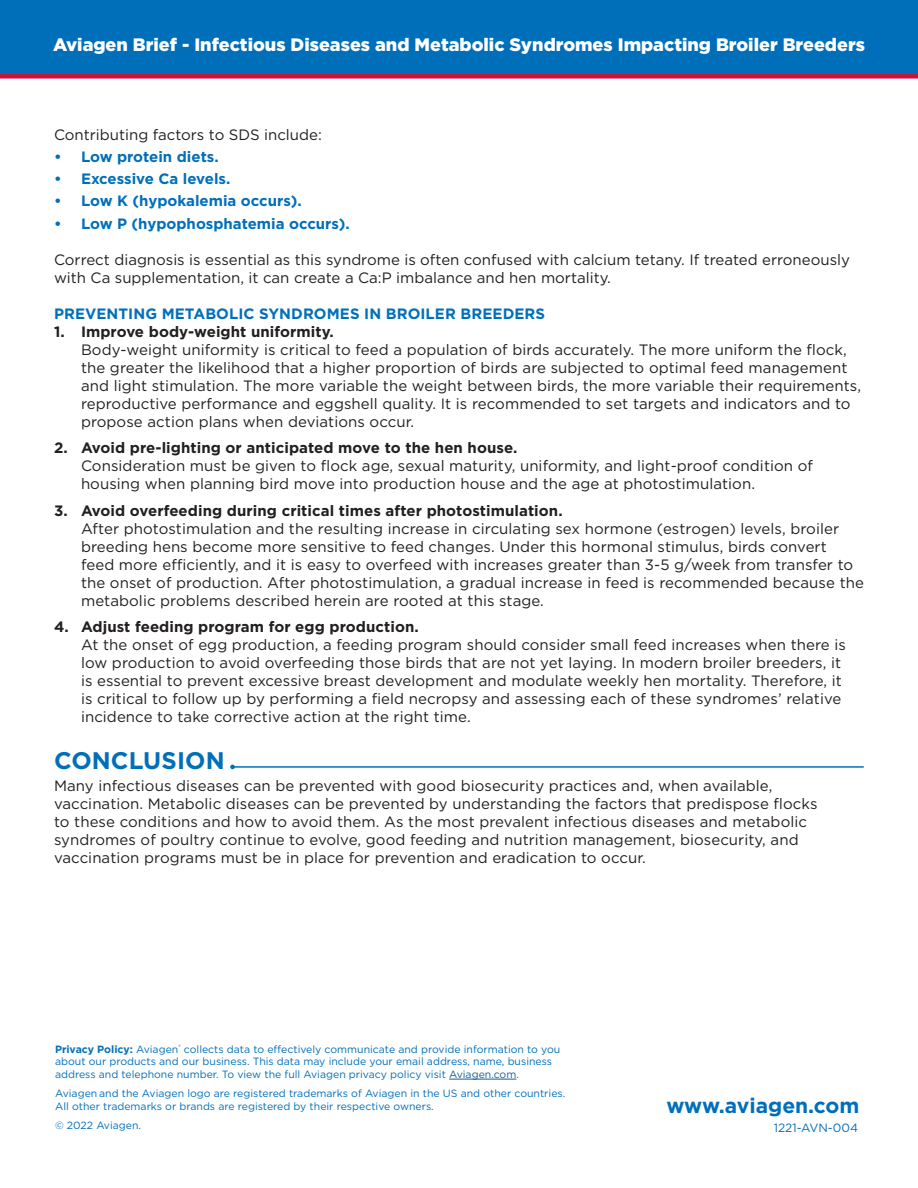
<style>
.page{position:relative;width:918px;height:1188px;background:#fff}
.page>*{position:absolute;margin:0;border:0;box-sizing:border-box;transform-origin:0 0}
.t1{font:700 24px "Gotham";letter-spacing:.005em;color:#006fba}
.t2{font:700 21px "Gotham";color:#006fba}
.t3{font:900 18px "Gotham";color:#fff}
.t4{font:15px/18px "Gotham";letter-spacing:.005em;color:#231f20}
.t5{font:700 15px "Gotham";letter-spacing:.005em;color:#231f20}
.t6{font:700 15px "Gotham";color:#006fba}
.t7{font:12px "Gotham";color:#006fba}
.t8{font:10.5px/12.6px "Gotham";color:#006fba}
.s1{font-weight:700}
.s2{color:#175d9e}
</style>
<div class="page">
<div style="left:0;top:0;width:918px;height:79px;background:#006fba"></div>
<hr style="left:449px;top:1079px;width:67px;height:1px;background:#175d9e">
<hr style="left:233px;top:766px;width:630px;height:2px;background:#006fba">
<svg style="left:230px;top:765px;width:5px;height:4px"></svg>
<p class="t3" style="left:53px;top:33px;width:813px">Aviagen Brief - Infectious Diseases and Metabolic Syndromes Impacting Broiler Breeders</p>
<p class="t4" style="left:54px;top:125px;width:269px">Contributing factors to SDS include:</p>
<p class="t6" style="left:54px;top:147px;width:166px">• Low protein diets.</p>
<p class="t6" style="left:54px;top:169px;width:178px">• Excessive Ca levels.</p>
<p class="t6" style="left:54px;top:191px;width:249px">• Low K (hypokalemia occurs).</p>
<p class="t6" style="left:54px;top:213px;width:297px">• Low P (hypophosphatemia occurs).</p>
<p class="t4" style="left:54px;top:250px;width:797px">Correct diagnosis is essential as this syndrome is often confused with calcium tetany. If treated erroneously with Ca supplementation, it can create a Ca:P imbalance and hen mortality.</p>
<p class="t6" style="left:54px;top:303px;width:493px">PREVENTING METABOLIC SYNDROMES IN BROILER BREEDERS</p>
<p class="t5" style="left:54px;top:321px;width:281px">1. Improve body-weight uniformity.</p>
<p class="t4" style="left:81px;top:340px;width:782px">Body-weight uniformity is critical to feed a population of birds accurately. The more uniform the flock, the greater the likelihood that a higher proportion of birds are subjected to optimal feed management and light stimulation. The more variable the weight between birds, the more variable their requirements, reproductive performance and eggshell quality. It is recommended to set targets and indicators and to propose action plans when deviations occur.</p>
<p class="t5" style="left:54px;top:438px;width:465px">2. Avoid pre-lighting or anticipated move to the hen house.</p>
<p class="t4" style="left:81px;top:456px;width:734px">Consideration must be given to flock age, sexual maturity, uniformity, and light-proof condition of housing when planning bird move into production house and the age at photostimulation.</p>
<p class="t5" style="left:54px;top:500px;width:510px">3. Avoid overfeeding during critical times after photostimulation.</p>
<p class="t4" style="left:81px;top:519px;width:785px">After photostimulation and the resulting increase in circulating sex hormone (estrogen) levels, broiler breeding hens become more sensitive to feed changes. Under this hormonal stimulus, birds convert<br>feed more efficiently, and it is easy to overfeed with increases greater than 3-5 g/week from transfer to the onset of production. After photostimulation, a gradual increase in feed is recommended because the metabolic problems described herein are rooted at this stage.</p>
<p class="t5" style="left:54px;top:617px;width:366px">4. Adjust feeding program for egg production.</p>
<p class="t4" style="left:81px;top:635px;width:766px">At the onset of egg production, a feeding program should consider small feed increases when there is low production to avoid overfeeding those birds that are not yet laying. In modern broiler breeders, it is essential to prevent excessive breast development and modulate weekly hen mortality. Therefore, it is critical to follow up by performing a field necropsy and assessing each of these syndromes’ relative incidence to take corrective action at the right time.</p>
<h1 class="t1" style="left:54px;top:744px;width:172px">CONCLUSION</h1>
<p class="t4" style="left:54px;top:777px;width:765px">Many infectious diseases can be prevented with good biosecurity practices and, when available, vaccination. Metabolic diseases can be prevented by understanding the factors that predispose flocks to these conditions and how to avoid them. As the most prevalent infectious diseases and metabolic syndromes of poultry continue to evolve, good feeding and nutrition management, biosecurity, and vaccination programs must be in place for prevention and eradication to occur.</p>
<p class="t8" style="left:55px;top:1043px;width:507px"><span class="s1">Privacy Policy:</span> Aviagen<sup>®</sup> collects data to effectively communicate and provide information to you about our products and our business. This data may include your email address, name, business address and telephone number. To view the full Aviagen privacy policy visit <span class="s2">Aviagen.com</span>.</p>
<p class="t8" style="left:55px;top:1087px;width:512px">Aviagen and the Aviagen logo are registered trademarks of Aviagen in the US and other countries.<br>All other trademarks or brands are registered by their respective owners.</p>
<p class="t8" style="left:55px;top:1118px;width:88px">© 2022 Aviagen.</p>
<h2 class="t2" style="left:666px;top:1092px;width:195px">www.aviagen.com</h2>
<p class="t7" style="left:774px;top:1120px;width:86px">1221-AVN-004</p>
</div>
